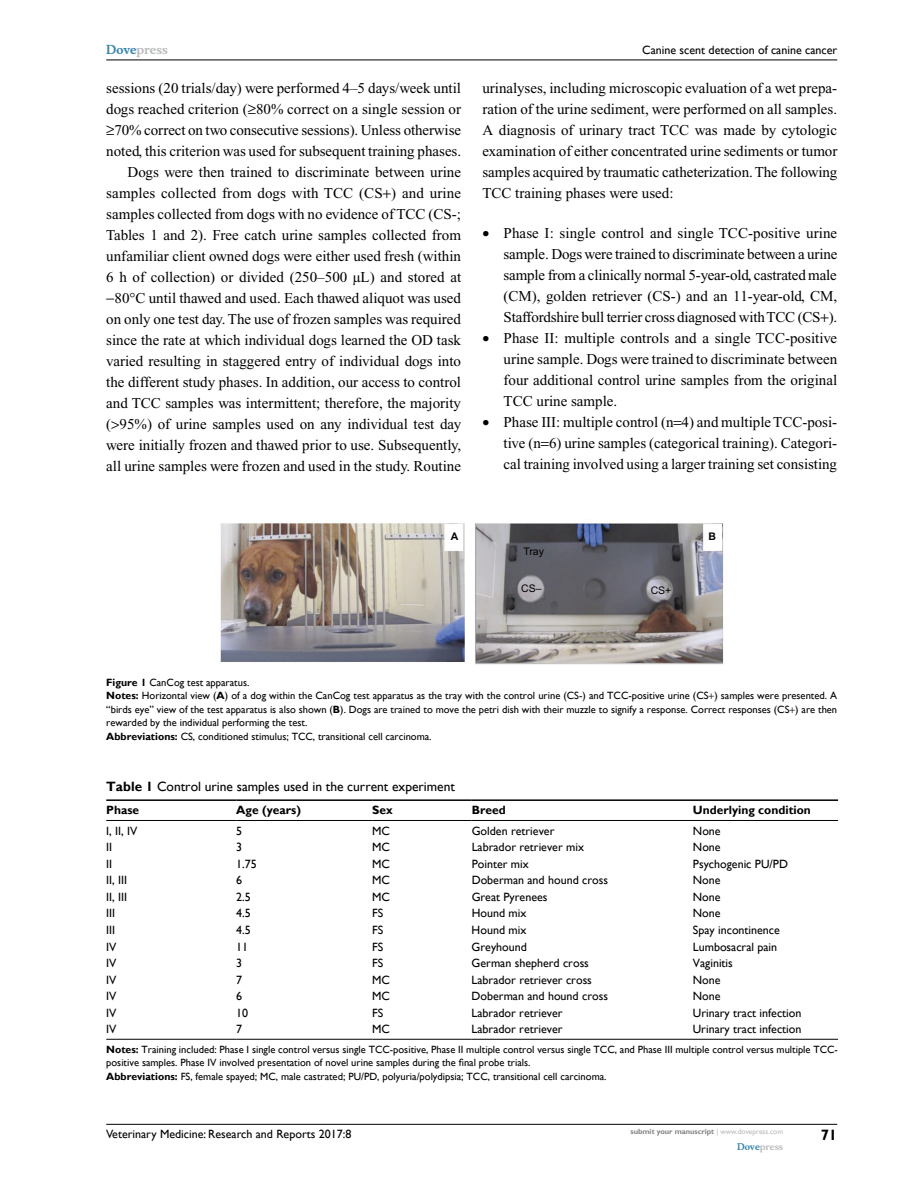
<style>
.page{position:relative;width:918px;height:1188px;background:#fff}
.page>*{position:absolute;margin:0;border:0;box-sizing:border-box;transform-origin:0 0}
.t1{font:15px/21px "Times New Roman";color:#000;text-align:justify}
.t2{font:700 15px "Gill Sans";color:#000}
.t3{font:13.5px "Gill Sans";color:#000}
.t4{font:12px "Gill Sans";color:#000}
.t5{font:700 12px "Gill Sans";color:#000}
.t6{font:700 12px "Musee";color:#b8babc}
.t7{font:10.5px/13.5px "Gill Sans";color:#000}
.t8{font:10.5px "Arial";color:#000}
.t9{font:700 10.5px "Arial";color:#000}
.t10{font:700 9px "Musee";color:#b8babc}
.t11{font:700 7.5px "Gill Sans";color:#808285}
.s1{color:#3785ad}
.s2{font-weight:700}
.s3{font-weight:400;color:#b8babc}
</style>
<div class="page">
<hr style="left:106px;top:1124px;width:731px;height:1px;background:#000">
<hr style="left:106px;top:60px;width:731px;height:1px;background:#000">
<img style="left:220px;top:523px;width:504px;height:142px">
<hr style="left:106px;top:799px;width:130px;height:2px;background:#000">
<hr style="left:236px;top:799px;width:136px;height:2px;background:#000">
<hr style="left:372px;top:799px;width:100px;height:2px;background:#000">
<hr style="left:472px;top:799px;width:221px;height:2px;background:#000">
<hr style="left:693px;top:799px;width:145px;height:2px;background:#000">
<hr style="left:106px;top:820px;width:130px;height:1px;background:#000">
<hr style="left:236px;top:820px;width:136px;height:1px;background:#000">
<hr style="left:372px;top:820px;width:100px;height:1px;background:#000">
<hr style="left:472px;top:820px;width:221px;height:1px;background:#000">
<hr style="left:693px;top:820px;width:145px;height:1px;background:#000">
<hr style="left:106px;top:1039px;width:130px;height:1px;background:#000">
<hr style="left:236px;top:1039px;width:136px;height:1px;background:#000">
<hr style="left:372px;top:1039px;width:100px;height:1px;background:#000">
<hr style="left:472px;top:1039px;width:221px;height:1px;background:#000">
<hr style="left:693px;top:1039px;width:145px;height:1px;background:#000">
<p class="t6" style="left:106px;top:43px;width:63px"><span class="s1">Dove</span>press</p>
<p class="t4" style="left:642px;top:43px;width:196px">Canine scent detection of canine cancer</p>
<p class="t1" style="left:106px;top:77px;width:357px;text-align:right">sessions (20 trials/day) were performed 4–5 days/week until dogs reached criterion (≥80% correct on a single session or ≥70% correct on two consecutive sessions). Unless otherwise noted, this criterion was used for subsequent training phases.<br>Dogs were then trained to discriminate between urine samples collected from dogs with TCC (CS ) and urine samples collected from dogs with no evidence of TCC (CS-; Tables 1 and 2). Free catch urine samples collected from unfamiliar client owned dogs were either used fresh (within 6 h of collection) or divided (250–500 µL) and stored at 80°C until thawed and used. Each thawed aliquot was used on only one test day. The use of frozen samples was required since the rate at which individual dogs learned the OD task varied resulting in staggered entry of individual dogs into the different study phases. In addition, our access to control and TCC samples was intermittent; therefore, the majority ( 95%) of urine samples used on any individual test day were initially frozen and thawed prior to use. Subsequently, all urine samples were frozen and used in the study. Routine</p>
<p class="t1" style="left:482px;top:77px;width:357px">urinalyses, including microscopic evaluation of a wet prepa&shy;ration of the urine sediment, were performed on all samples.<br>A diagnosis of urinary tract TCC was made by cytologic examination of either concentrated urine sediments or tumor samples acquired by traumatic catheterization. The following TCC training phases were used:</p>
<p class="t1" style="left:504px;top:223px;width:335px;text-indent:-21px">• Phase I: single control and single TCC-positive urine sample. Dogs were trained to discriminate between a urine sample from a clinically normal 5-year-old, castrated male (CM), golden retriever (CS-) and an 11-year-old, CM, Staffordshire bull terrier cross diagnosed with TCC (CS ).</p>
<p class="t1" style="left:504px;top:328px;width:335px;text-indent:-21px">• Phase II: multiple controls and a single TCC-positive urine sample. Dogs were trained to discriminate between four additional control urine samples from the original TCC urine sample.</p>
<p class="t1" style="left:504px;top:412px;width:335px;text-indent:-21px">• Phase III: multiple control (n 4) and multiple TCC-posi&shy;tive (n 6) urine samples (categorical training). Categori&shy;cal training involved using a larger training set consisting</p>
<p class="t9" style="left:451px;top:529px;width:9px">A</p>
<p class="t9" style="left:709px;top:529px;width:9px">B</p>
<p class="t8" style="left:523px;top:544px;width:22px">Tray</p>
<p class="t8" style="left:521px;top:581px;width:22px">CS–</p>
<p class="t8" style="left:651px;top:583px;width:22px">CS+</p>
<p class="t7" style="left:106px;top:675px;width:732px"><span class="s2">Figure 1</span> CanCog test apparatus.<br><span class="s2">Notes:</span> Horizontal view (<span class="s2">A</span>) of a dog within the CanCog test apparatus as the tray with the control urine (CS-) and TCC-positive urine (CS ) samples were presented. A “birds eye” view of the test apparatus is also shown (<span class="s2">B</span>). Dogs are trained to move the petri dish with their muzzle to signify a response. Correct responses (CS ) are then rewarded by the individual performing the test.<br><span class="s2">Abbreviations:</span> CS, conditioned stimulus; TCC, transitional cell carcinoma.</p>
<p class="t3" style="left:106px;top:779px;width:350px"><span class="s2">Table 1</span> Control urine samples used in the current experiment</p>
<p class="t5" style="left:106px;top:803px;width:34px">Phase</p>
<p class="t5" style="left:236px;top:803px;width:66px">Age (years)</p>
<p class="t5" style="left:372px;top:803px;width:22px">Sex</p>
<p class="t5" style="left:472px;top:803px;width:35px">Breed</p>
<p class="t5" style="left:693px;top:803px;width:119px">Underlying condition</p>
<p class="t4" style="left:106px;top:824px;width:33px">I, II, IV</p>
<p class="t4" style="left:236px;top:824px;width:7px">5</p>
<p class="t4" style="left:372px;top:824px;width:19px">MC</p>
<p class="t4" style="left:472px;top:824px;width:84px">Golden retriever</p>
<p class="t4" style="left:693px;top:824px;width:29px">None</p>
<p class="t4" style="left:106px;top:840px;width:7px">II</p>
<p class="t4" style="left:236px;top:840px;width:7px">3</p>
<p class="t4" style="left:372px;top:840px;width:19px">MC</p>
<p class="t4" style="left:472px;top:840px;width:114px">Labrador retriever mix</p>
<p class="t4" style="left:693px;top:840px;width:29px">None</p>
<p class="t4" style="left:106px;top:857px;width:7px">II</p>
<p class="t4" style="left:236px;top:857px;width:22px">1.75</p>
<p class="t4" style="left:372px;top:857px;width:19px">MC</p>
<p class="t4" style="left:472px;top:857px;width:59px">Pointer mix</p>
<p class="t4" style="left:693px;top:857px;width:97px">Psychogenic PU/PD</p>
<p class="t4" style="left:106px;top:873px;width:22px">II, III</p>
<p class="t4" style="left:236px;top:873px;width:7px">6</p>
<p class="t4" style="left:372px;top:873px;width:19px">MC</p>
<p class="t4" style="left:472px;top:873px;width:138px">Doberman and hound cross</p>
<p class="t4" style="left:693px;top:873px;width:29px">None</p>
<p class="t4" style="left:106px;top:890px;width:22px">II, III</p>
<p class="t4" style="left:236px;top:890px;width:16px">2.5</p>
<p class="t4" style="left:372px;top:890px;width:19px">MC</p>
<p class="t4" style="left:472px;top:890px;width:77px">Great Pyrenees</p>
<p class="t4" style="left:693px;top:890px;width:29px">None</p>
<p class="t4" style="left:106px;top:906px;width:10px">III</p>
<p class="t4" style="left:236px;top:906px;width:16px">4.5</p>
<p class="t4" style="left:372px;top:906px;width:13px">FS</p>
<p class="t4" style="left:472px;top:906px;width:56px">Hound mix</p>
<p class="t4" style="left:693px;top:906px;width:29px">None</p>
<p class="t4" style="left:106px;top:923px;width:10px">III</p>
<p class="t4" style="left:236px;top:923px;width:16px">4.5</p>
<p class="t4" style="left:372px;top:923px;width:13px">FS</p>
<p class="t4" style="left:472px;top:923px;width:56px">Hound mix</p>
<p class="t4" style="left:693px;top:923px;width:89px">Spay incontinence</p>
<p class="t4" style="left:106px;top:940px;width:12px">IV</p>
<p class="t4" style="left:236px;top:940px;width:13px">11</p>
<p class="t4" style="left:372px;top:940px;width:13px">FS</p>
<p class="t4" style="left:472px;top:940px;width:57px">Greyhound</p>
<p class="t4" style="left:693px;top:940px;width:86px">Lumbosacral pain</p>
<p class="t4" style="left:106px;top:956px;width:12px">IV</p>
<p class="t4" style="left:236px;top:956px;width:7px">3</p>
<p class="t4" style="left:372px;top:956px;width:13px">FS</p>
<p class="t4" style="left:472px;top:956px;width:119px">German shepherd cross</p>
<p class="t4" style="left:693px;top:956px;width:41px">Vaginitis</p>
<p class="t4" style="left:106px;top:973px;width:12px">IV</p>
<p class="t4" style="left:236px;top:973px;width:7px">7</p>
<p class="t4" style="left:372px;top:973px;width:19px">MC</p>
<p class="t4" style="left:472px;top:973px;width:122px">Labrador retriever cross</p>
<p class="t4" style="left:693px;top:973px;width:29px">None</p>
<p class="t4" style="left:106px;top:989px;width:12px">IV</p>
<p class="t4" style="left:236px;top:989px;width:7px">6</p>
<p class="t4" style="left:372px;top:989px;width:19px">MC</p>
<p class="t4" style="left:472px;top:989px;width:138px">Doberman and hound cross</p>
<p class="t4" style="left:693px;top:989px;width:29px">None</p>
<p class="t4" style="left:106px;top:1006px;width:12px">IV</p>
<p class="t4" style="left:236px;top:1006px;width:13px">10</p>
<p class="t4" style="left:372px;top:1006px;width:13px">FS</p>
<p class="t4" style="left:472px;top:1006px;width:93px">Labrador retriever</p>
<p class="t4" style="left:693px;top:1006px;width:110px">Urinary tract infection</p>
<p class="t4" style="left:106px;top:1022px;width:12px">IV</p>
<p class="t4" style="left:236px;top:1022px;width:7px">7</p>
<p class="t4" style="left:372px;top:1022px;width:19px">MC</p>
<p class="t4" style="left:472px;top:1022px;width:93px">Labrador retriever</p>
<p class="t4" style="left:693px;top:1022px;width:110px">Urinary tract infection</p>
<p class="t7" style="left:106px;top:1042px;width:733px"><span class="s2">Notes:</span> Training included: Phase I single control versus single TCC-positive, Phase II multiple control versus single TCC, and Phase III multiple control versus multiple TCC&shy;positive samples. Phase IV involved presentation of novel urine samples during the final probe trials.<br><span class="s2">Abbreviations:</span> FS, female spayed; MC, male castrated; PU/PD, polyuria/polydipsia; TCC, transitional cell carcinoma.</p>
<p class="t4" style="left:106px;top:1127px;width:247px">Veterinary Medicine: Research and Reports 2017:8</p>
<p class="t11" style="left:631px;top:1127px;width:154px">submit your manuscript <span class="s3">| www.dovepress.com</span></p>
<p class="t10" style="left:737px;top:1141px;width:48px"><span class="s1">Dove</span>press</p>
<p class="t2" style="left:821px;top:1126px;width:18px">71</p>
</div>
